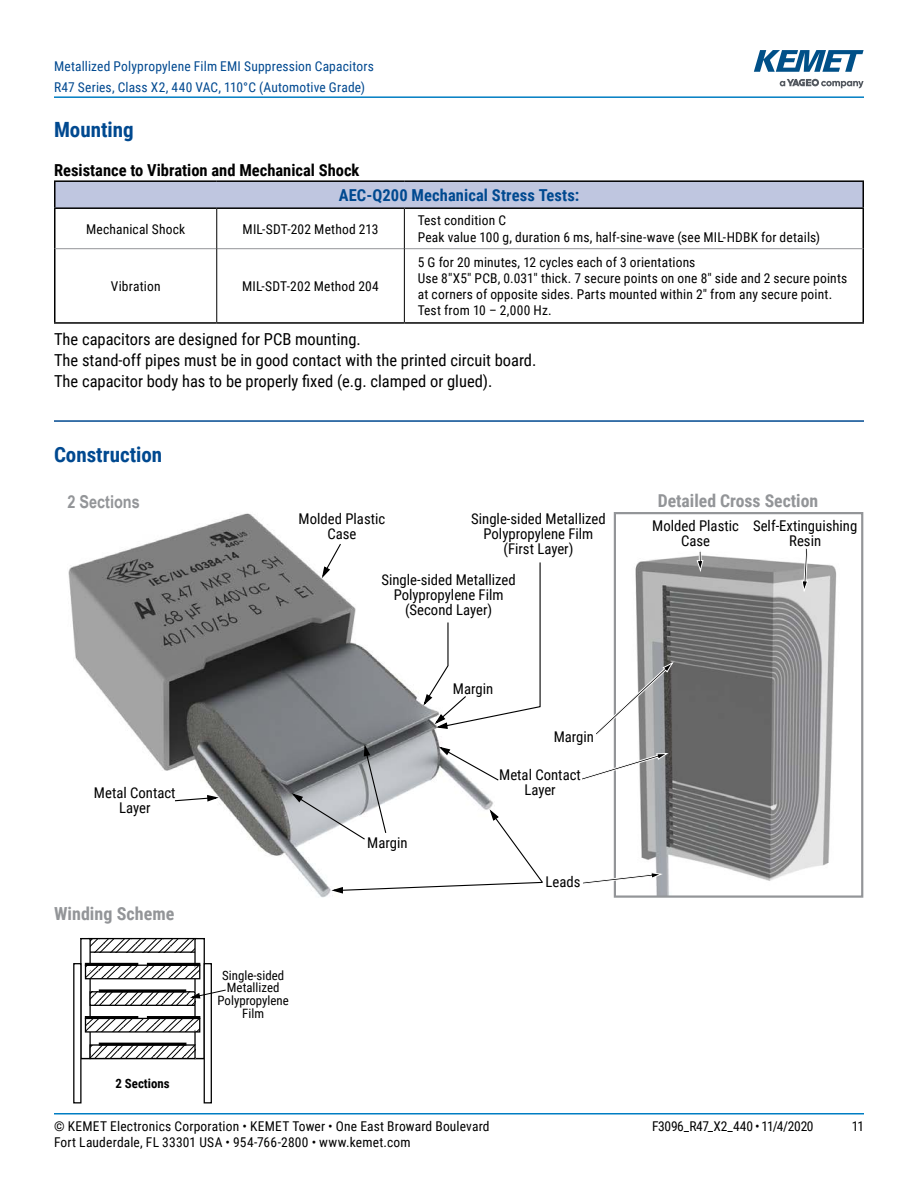
<style>
.page{position:relative;width:918px;height:1188px;background:#fff}
.page>*{position:absolute;margin:0;border:0;box-sizing:border-box;transform-origin:0 0}
.t1{font:700 21px "Roboto Condensed";color:#004990}
.t2{font:700 18px "Roboto Condensed";letter-spacing:.005em;color:#939598}
.t3{font:700 17.7px "Roboto Condensed";color:#939598}
.t4{font:700 17.7px "Arial Narrow";color:#939598}
.t5{font:16.5px/21px "Roboto Condensed";color:#000}
.t6{font:700 16.5px "Roboto Condensed";color:#000}
.t7{font:700 16.5px "Roboto Condensed";letter-spacing:.005em;color:#004990}
.t8{font:14.85px/14.9px "Roboto Condensed";color:#000;text-align:center}
.t9{font:13.5px/16.2px "Roboto Condensed";letter-spacing:.015em;color:#000}
.t10{font:13.5px/21px "Roboto Condensed";letter-spacing:.01em;color:#004990}
.t11{font:13.5px "Roboto Condensed";letter-spacing:-.02em;color:#000}
.t12{font:12.9px/12.9px "Roboto Condensed";color:#000;text-align:center}
.t13{font:700 12.9px "Roboto Condensed";color:#000}
</style>
<div class="page">
<hr style="left:54px;top:1113px;width:810px;height:2px;background:#007dc3">
<hr style="left:54px;top:96px;width:810px;height:2px;background:#007dc3">
<svg style="left:780px;top:79px;width:84px;height:9px"></svg>
<svg style="left:754px;top:50px;width:110px;height:22px"></svg>
<hr style="left:54px;top:420px;width:810px;height:2px;background:#004990">
<div style="left:55px;top:181px;width:808px;height:27px;background:#bfc6e0"></div>
<hr style="left:54px;top:209px;width:2px;height:40px;background:#000">
<hr style="left:862px;top:209px;width:2px;height:40px;background:#000">
<hr style="left:54px;top:249px;width:2px;height:73px;background:#000">
<hr style="left:862px;top:249px;width:2px;height:73px;background:#000">
<hr style="left:54px;top:322px;width:163px;height:2px;background:#000">
<hr style="left:217px;top:322px;width:187px;height:2px;background:#000">
<hr style="left:404px;top:322px;width:460px;height:2px;background:#000">
<hr style="left:56px;top:248px;width:160px;height:1px;background:#939598">
<hr style="left:217px;top:248px;width:187px;height:1px;background:#939598">
<hr style="left:405px;top:248px;width:458px;height:1px;background:#939598">
<hr style="left:216px;top:209px;width:1px;height:40px;background:#000">
<hr style="left:404px;top:209px;width:1px;height:40px;background:#000">
<hr style="left:216px;top:249px;width:1px;height:73px;background:#000">
<hr style="left:404px;top:249px;width:1px;height:73px;background:#000">
<hr style="left:54px;top:180px;width:163px;height:2px;background:#000">
<hr style="left:54px;top:182px;width:2px;height:25px;background:#000">
<hr style="left:217px;top:180px;width:187px;height:2px;background:#000">
<hr style="left:404px;top:180px;width:460px;height:2px;background:#000">
<hr style="left:862px;top:182px;width:2px;height:25px;background:#000">
<hr style="left:54px;top:207px;width:163px;height:2px;background:#000">
<hr style="left:217px;top:207px;width:187px;height:2px;background:#000">
<hr style="left:404px;top:207px;width:460px;height:2px;background:#000">
<img style="left:68px;top:512px;width:546px;height:386px">
<img style="left:635px;top:555px;width:202px;height:340px">
<div style="left:614px;top:512px;width:249px;height:386px;border:2px solid #939598"></div>
<svg style="left:321px;top:543px;width:21px;height:38px"></svg>
<svg style="left:696px;top:551px;width:8px;height:22px"></svg>
<svg style="left:801px;top:548px;width:8px;height:45px"></svg>
<svg style="left:174px;top:794px;width:47px;height:9px"></svg>
<svg style="left:580px;top:753px;width:89px;height:28px"></svg>
<svg style="left:594px;top:661px;width:80px;height:75px"></svg>
<svg style="left:581px;top:872px;width:83px;height:13px"></svg>
<svg style="left:422px;top:561px;width:119px;height:169px"></svg>
<svg style="left:289px;top:742px;width:255px;height:152px"></svg>
<svg style="left:91px;top:940px;width:103px;height:11px"></svg>
<div style="left:88px;top:938px;width:109px;height:15px;border:1px solid #000"></div>
<div style="left:195px;top:939px;width:9px;height:120px;background:#fff"></div>
<div style="left:194px;top:938px;width:11px;height:121px;border:1px solid #000"></div>
<div style="left:81px;top:939px;width:9px;height:120px;background:#fff"></div>
<div style="left:80px;top:938px;width:11px;height:121px;border:1px solid #000"></div>
<svg style="left:87px;top:967px;width:111px;height:10px"></svg>
<div style="left:85px;top:965px;width:115px;height:14px;border:1px solid #000"></div>
<svg style="left:91px;top:993px;width:103px;height:11px"></svg>
<div style="left:89px;top:991px;width:107px;height:15px;border:1px solid #000"></div>
<svg style="left:87px;top:1020px;width:111px;height:11px"></svg>
<div style="left:85px;top:1018px;width:115px;height:15px;border:1px solid #000"></div>
<svg style="left:91px;top:1046px;width:103px;height:11px"></svg>
<div style="left:89px;top:1044px;width:107px;height:15px;border:1px solid #000"></div>
<div style="left:85px;top:1016px;width:53px;height:3px;border:1px solid #000"></div>
<div style="left:99px;top:989px;width:87px;height:3px;border:1px solid #000"></div>
<div style="left:99px;top:1043px;width:87px;height:3px;border:1px solid #000"></div>
<div style="left:73px;top:963px;width:9px;height:140px;border:1px solid #000"></div>
<div style="left:204px;top:963px;width:8px;height:140px;border:1px solid #000"></div>
<svg style="left:188px;top:989px;width:38px;height:10px"></svg>
<div style="left:147px;top:1016px;width:53px;height:3px;border:1px solid #000"></div>
<div style="left:85px;top:963px;width:53px;height:3px;border:1px solid #000"></div>
<div style="left:147px;top:963px;width:53px;height:3px;border:1px solid #000"></div>
<p class="t10" style="left:54px;top:55px;width:321px">Metallized Polypropylene Film EMI Suppression Capacitors<br>R47 Series, Class X2, 440 VAC, 110°C (Automotive Grade)</p>
<h1 class="t1" style="left:54px;top:115px;width:81px">Mounting</h1>
<p class="t6" style="left:54px;top:159px;width:307px">Resistance to Vibration and Mechanical Shock</p>
<p class="t7" style="left:339px;top:183px;width:242px">AEC-Q200 Mechanical Stress Tests:</p>
<p class="t9" style="left:86px;top:220px;width:101px">Mechanical Shock</p>
<p class="t9" style="left:243px;top:220px;width:137px">MIL-SDT-202 Method 213</p>
<p class="t9" style="left:418px;top:212px;width:404px">Test condition C<br>Peak value 100 g, duration 6 ms, half-sine-wave (see MIL-HDBK for details)</p>
<p class="t9" style="left:111px;top:277px;width:51px">Vibration</p>
<p class="t9" style="left:242px;top:277px;width:138px">MIL-SDT-202 Method 204</p>
<p class="t9" style="left:418px;top:253px;width:431px">5 G for 20 minutes, 12 cycles each of 3 orientations<br>Use 8"X5" PCB, 0.031" thick. 7 secure points on one 8" side and 2 secure points at corners of opposite sides. Parts mounted within 2" from any secure point.<br>Test from 10 – 2,000 Hz.</p>
<p class="t5" style="left:54px;top:328px;width:484px">The capacitors are designed for PCB mounting.<br>The stand-off pipes must be in good contact with the printed circuit board.<br>The capacitor body has to be properly fixed (e.g. clamped or glued).</p>
<h1 class="t1" style="left:54px;top:440px;width:110px">Construction</h1>
<h3 class="t4" style="left:67px;top:488px;width:74px">2 Sections</h3>
<h3 class="t3" style="left:658px;top:488px;width:162px">Detailed Cross Section</h3>
<p class="t8" style="left:753px;top:518px;width:106px">Self-Extinguishing<br>Resin</p>
<p class="t8" style="left:299px;top:510px;width:88px">Molded Plastic<br>Case</p>
<p class="t8" style="left:471px;top:511px;width:136px">Single-sided Metallized<br>Polypropylene Film (First Layer)</p>
<p class="t8" style="left:652px;top:518px;width:88px">Molded Plastic<br>Case</p>
<p class="t8" style="left:381px;top:572px;width:136px">Single-sided Metallized<br>Polypropylene Film (Second Layer)</p>
<p class="t8" style="left:94px;top:785px;width:83px">Metal Contact<br>Layer</p>
<h2 class="t2" style="left:54px;top:901px;width:122px">Winding Scheme</h2>
<p class="t13" style="left:115px;top:1074px;width:56px">2 Sections</p>
<p class="t12" style="left:218px;top:968px;width:73px">Single-sided<br>Metallized<br>Polypropylene<br>Film</p>
<p class="t8" style="left:367px;top:834px;width:42px">Margin</p>
<p class="t8" style="left:453px;top:680px;width:42px">Margin</p>
<p class="t8" style="left:554px;top:729px;width:42px">Margin</p>
<p class="t8" style="left:499px;top:767px;width:83px">Metal Contact<br>Layer</p>
<p class="t8" style="left:546px;top:874px;width:36px">Leads</p>
<p class="t9" style="left:54px;top:1117px;width:437px">© KEMET Electronics Corporation • KEMET Tower • One East Broward Boulevard</p>
<p class="t11" style="left:652px;top:1116px;width:163px">F3096_R47_X2_440 • 11/4/2020</p>
<p class="t9" style="left:54px;top:1133px;width:358px">Fort Lauderdale, FL 33301 USA • 954-766-2800 • www.kemet.com</p>
<p class="t9" style="left:852px;top:1117px;width:14px">11</p>
</div>
